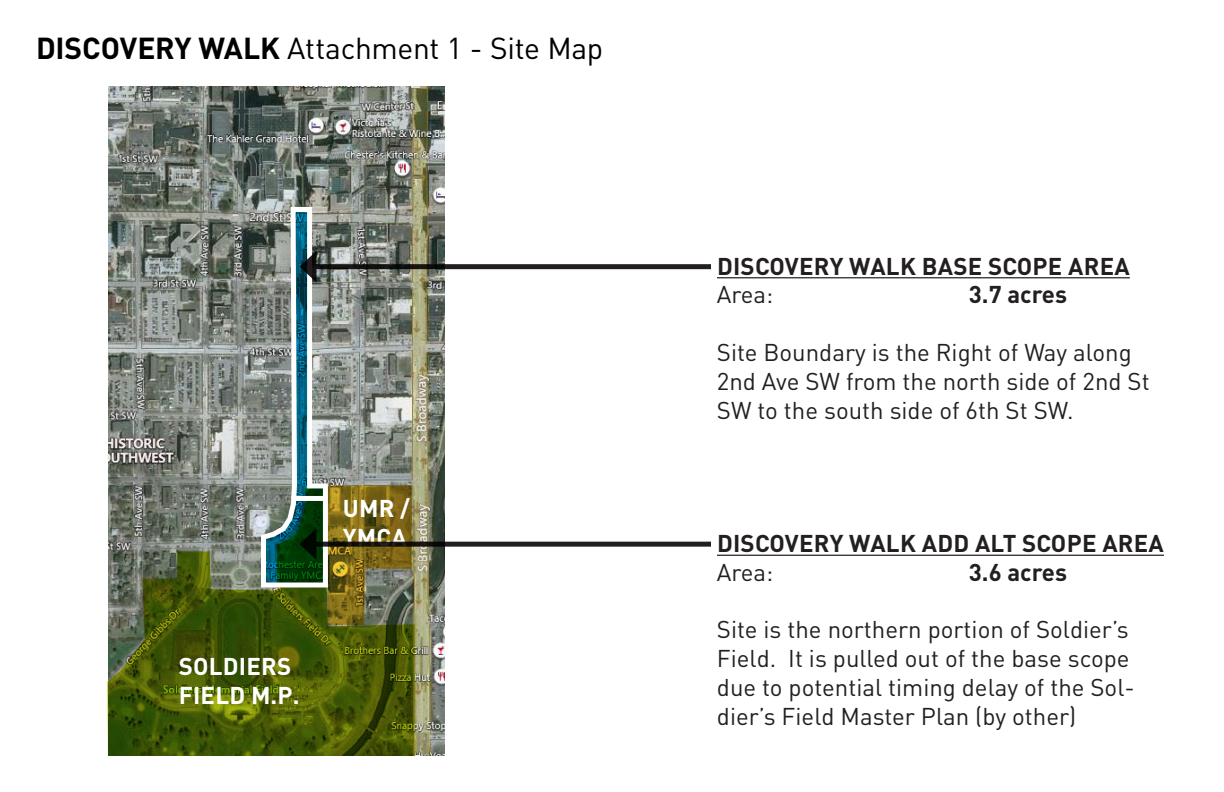
<style>
.page{position:relative;width:1224px;height:792px;background:#fff}
.page>*{position:absolute;margin:0;border:0;box-sizing:border-box;transform-origin:0 0}
.PAGE_HEADER{font:30px "DINOT";letter-spacing:-.01em;color:#000}
.t1{font:24px/28.8px "DINOT";color:#231f20}
.t2{font:700 24px "DINOT";letter-spacing:.01em;color:#231f20}
.t3{font:700 24px "DINOT";letter-spacing:.01em;color:#fff}
.s1{font-weight:700}
</style>
<div class="page">
<img style="left:109px;top:86px;width:336px;height:670px">
<svg style="left:107px;top:488px;width:308px;height:268px;background:#536223"></svg>
<hr style="left:717px;top:277px;width:413px;height:1px;background:#231f20">
<hr style="left:717px;top:555px;width:447px;height:1px;background:#231f20">
<div style="left:310px;top:264px;width:401px;height:5px;background:#231f20"></div>
<div style="left:310px;top:542px;width:401px;height:5px;background:#231f20"></div>
<img style="left:259px;top:204px;width:153px;height:421px">
<p class="PAGE_HEADER" style="left:36px;top:28px;width:569px"><span class="s1">DISCOVERY WALK</span> Attachment 1 - Site Map</p>
<p class="t3" style="left:179px;top:650px;width:114px">SOLDIERS</p>
<p class="t3" style="left:179px;top:679px;width:122px">FIELD M.P.</p>
<p class="t3" style="left:343px;top:492px;width:69px">UMR /</p>
<p class="t3" style="left:343px;top:521px;width:65px">YMCA</p>
<p class="t2" style="left:717px;top:250px;width:414px">DISCOVERY WALK BASE SCOPE AREA</p>
<p class="t1" style="left:717px;top:279px;width:58px">Area:</p>
<p class="t2" style="left:969px;top:278px;width:100px">3.7 acres</p>
<p class="t1" style="left:717px;top:337px;width:434px">Site Boundary is the Right of Way along<br>2nd Ave SW from the north side of 2nd St<br>SW to the south side of 6th St SW.</p>
<p class="t2" style="left:717px;top:527px;width:448px">DISCOVERY WALK ADD ALT SCOPE AREA</p>
<p class="t1" style="left:717px;top:557px;width:58px">Area:</p>
<p class="t2" style="left:969px;top:556px;width:100px">3.6 acres</p>
<p class="t1" style="left:717px;top:614px;width:419px">Site is the northern portion of Soldier’s Field. It is pulled out of the base scope due to potential timing delay of the Sol&shy;dier’s Field Master Plan (by other)</p>
</div>
